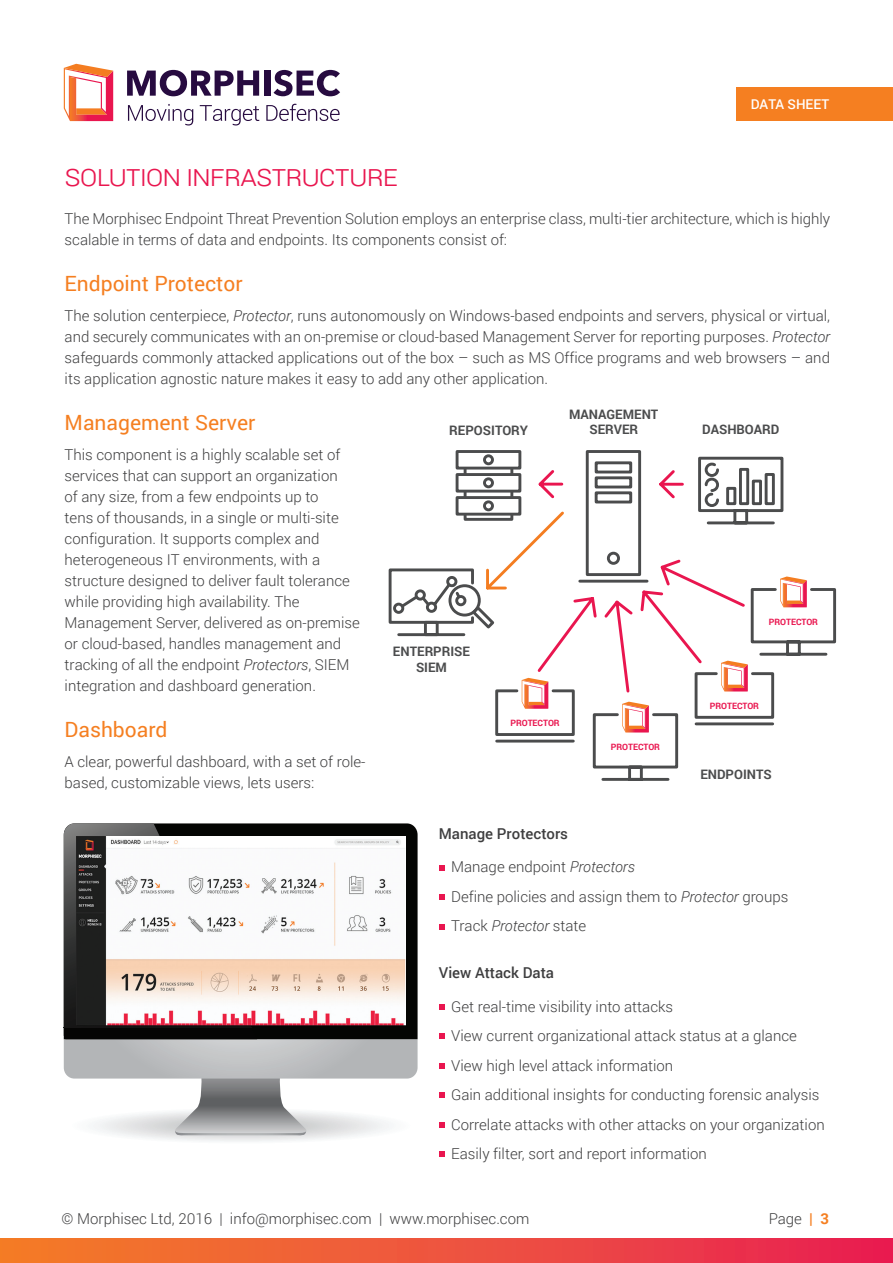
<style>
.page{position:relative;width:893px;height:1263px;background:#fff}
.page>*{position:absolute;margin:0;border:0;box-sizing:border-box;transform-origin:0 0}
.t1{font:300 30px "Roboto";letter-spacing:-.035em;color:#e9164f}
.t2{font:21px "Roboto";color:#f57f21}
.t3{font:300 15px/21px "Roboto";color:#3e3e3f}
.t4{font:500 15px "Roboto";color:#3e3e3f}
.t5{font:500 13.5px "Roboto";color:#fff}
.t6{font:700 13.05px/15.6px "Roboto";color:#4b4c4d;text-align:center}
.t7{font:700 8.7px "Roboto";color:#e9164f}
.s1{font-style:italic}
.s2{font-weight:700;color:#f57f21}
</style>
<div class="page">
<div style="left:0;top:1238px;width:893px;height:25px;background:linear-gradient(to right,#f48027,#e82153)"></div>
<div style="left:736px;top:87px;width:157px;height:34px;background:#f57f21"></div>
<svg style="left:64px;top:64px;width:49px;height:57px"></svg>
<svg style="left:127px;top:70px;width:132px;height:26px"></svg>
<div style="left:264px;top:71px;width:6px;height:25px;background:#270b40"></div>
<svg style="left:274px;top:70px;width:66px;height:26px"></svg>
<svg style="left:128px;top:104px;width:65px;height:21px"></svg>
<svg style="left:200px;top:105px;width:59px;height:20px"></svg>
<svg style="left:266px;top:104px;width:74px;height:17px"></svg>
<svg style="left:439px;top:865px;width:6px;height:6px"></svg>
<svg style="left:439px;top:894px;width:6px;height:6px"></svg>
<svg style="left:439px;top:924px;width:6px;height:6px"></svg>
<svg style="left:439px;top:1004px;width:6px;height:6px"></svg>
<svg style="left:439px;top:1033px;width:6px;height:6px"></svg>
<svg style="left:439px;top:1063px;width:6px;height:6px"></svg>
<svg style="left:439px;top:1092px;width:6px;height:6px"></svg>
<svg style="left:439px;top:1122px;width:6px;height:6px"></svg>
<svg style="left:439px;top:1151px;width:6px;height:6px"></svg>
<svg style="left:585px;top:450px;width:57px;height:17px"></svg>
<div style="left:464px;top:459px;width:49px;height:62px;background:#fff;border:3px solid #4b4c4d"></div>
<div style="left:456px;top:450px;width:65px;height:19px;background:#fff;border:3px solid #4b4c4d"></div>
<div style="left:483px;top:454px;width:11px;height:11px;border:3px solid #4b4c4d;border-radius:50%"></div>
<div style="left:456px;top:473px;width:65px;height:20px;background:#fff;border:3px solid #4b4c4d"></div>
<div style="left:483px;top:477px;width:11px;height:11px;border:3px solid #4b4c4d;border-radius:50%"></div>
<div style="left:456px;top:496px;width:65px;height:20px;background:#fff;border:3px solid #4b4c4d"></div>
<div style="left:483px;top:500px;width:11px;height:11px;border:3px solid #4b4c4d;border-radius:50%"></div>
<svg style="left:537px;top:467px;width:156px;height:226px"></svg>
<svg style="left:388px;top:509px;width:179px;height:128px"></svg>
<div style="left:448px;top:577px;width:8px;height:9px;background:#fff;border-radius:50%"></div>
<div style="left:446px;top:576px;width:11px;height:11px;border:3px solid #4b4c4d;border-radius:50%"></div>
<div style="left:427px;top:603px;width:9px;height:8px;background:#fff;border-radius:50%"></div>
<div style="left:426px;top:602px;width:11px;height:11px;border:3px solid #4b4c4d;border-radius:50%"></div>
<div style="left:457px;top:596px;width:8px;height:9px;background:#fff;border-radius:50%"></div>
<div style="left:455px;top:595px;width:11px;height:11px;border:3px solid #4b4c4d;border-radius:50%"></div>
<div style="left:394px;top:604px;width:9px;height:8px;background:#fff;border-radius:50%"></div>
<div style="left:393px;top:603px;width:11px;height:11px;border:3px solid #4b4c4d;border-radius:50%"></div>
<div style="left:416px;top:591px;width:8px;height:8px;background:#fff;border-radius:50%"></div>
<div style="left:415px;top:589px;width:11px;height:12px;border:3px solid #4b4c4d;border-radius:50%"></div>
<svg style="left:592px;top:702px;width:87px;height:79px"></svg>
<svg style="left:693px;top:576px;width:144px;height:150px"></svg>
<svg style="left:495px;top:678px;width:81px;height:65px"></svg>
<svg style="left:698px;top:456px;width:86px;height:69px"></svg>
<svg style="left:71px;top:1078px;width:339px;height:64px"></svg>
<svg style="left:64px;top:1039px;width:354px;height:39px;background:#b9babc"></svg>
<svg style="left:252px;top:823px;width:166px;height:216px;background:#0c0c0a"></svg>
<div style="left:64px;top:1027px;width:193px;height:12px;background:#050504"></div>
<img style="left:64px;top:1027px;width:188px;height:1px">
<img style="left:64px;top:823px;width:188px;height:204px">
<img style="left:76px;top:836px;width:330px;height:189px">
<p class="t5" style="left:751px;top:94px;width:80px">DATA SHEET</p>
<h1 class="t1" style="left:65px;top:154px;width:335px">Solution I nfrastructure</h1>
<p class="t3" style="left:65px;top:207px;width:767px">The Morphisec Endpoint Threat Prevention Solution employs an enterprise class, multi-tier architecture, which is highly scalable in terms of data and endpoints. Its components consist of:</p>
<h2 class="t2" style="left:65px;top:269px;width:180px">Endpoint Protector</h2>
<p class="t3" style="left:65px;top:304px;width:767px;text-align:justify">The solution centerpiece, <span class="s1">Protector</span>, runs autonomously on Windows-based endpoints and servers, physical or virtual, and securely communicates with an on-premise or cloud-based Management Server for reporting purposes. <span class="s1">Protector </span>safeguards commonly attacked applications out of the box – such as MS Office programs and web browsers – and its application agnostic nature makes it easy to add any other application.</p>
<h2 class="t2" style="left:65px;top:408px;width:192px">Management Server</h2>
<p class="t3" style="left:65px;top:443px;width:297px">This component is a highly scalable set of services that can support an organization<br>of any size, from a few endpoints up to<br>tens of thousands, in a single or multi-site configuration. It supports complex and heterogeneous IT environments, with a structure designed to deliver fault tolerance while providing high availability. The Management Server, delivered as on-premise or cloud-based, handles management and tracking of all the endpoint <span class="s1">Protectors</span>, SIEM integration and dashboard generation.</p>
<h2 class="t2" style="left:65px;top:715px;width:104px">Dashboard</h2>
<p class="t3" style="left:65px;top:750px;width:302px">A clear, powerful dashboard, with a set of role&shy;based, customizable views, lets users:</p>
<p class="t4" style="left:439px;top:823px;width:131px">M anage Protectors</p>
<p class="t3" style="left:451px;top:852px;width:339px;line-height:29.5px">Manage endpoint <span class="s1">Protectors<br></span>Define policies and assign them to <span class="s1">Protector</span> groups<br>Track <span class="s1">Protector</span> state</p>
<p class="t4" style="left:439px;top:962px;width:117px">View Attack Data</p>
<p class="t3" style="left:451px;top:991px;width:375px;line-height:29.5px">Get real-time visibility into attacks<br>View current organizational attack status at a glance View high level attack information<br>Gain additional insights for conducting forensic analysis Correlate attacks with other attacks on your organization Easily filter, sort and report information</p>
<p class="t6" style="left:569px;top:406px;width:91px">MANAGEMENT<br>SERVER</p>
<p class="t6" style="left:702px;top:421px;width:78px">DASHBOARD</p>
<p class="t6" style="left:449px;top:421px;width:80px">REPOSITORY</p>
<p class="t7" style="left:769px;top:616px;width:51px">PROTECTOR</p>
<p class="t6" style="left:393px;top:643px;width:79px">ENTERPRISE<br>SIEM</p>
<p class="t7" style="left:710px;top:700px;width:51px">PROTECTOR</p>
<p class="t7" style="left:510px;top:717px;width:51px">PROTECTOR</p>
<p class="t7" style="left:611px;top:741px;width:51px">PROTECTOR</p>
<p class="t6" style="left:700px;top:766px;width:73px">ENDPOINTS</p>
<p class="t3" style="left:62px;top:1207px;width:469px">© Morphisec Ltd, 2016 | info@morphisec.com | www.morphisec.com</p>
<p class="t3" style="left:769px;top:1207px;width:62px">Page <span class="s2">| 3</span></p>
</div>
